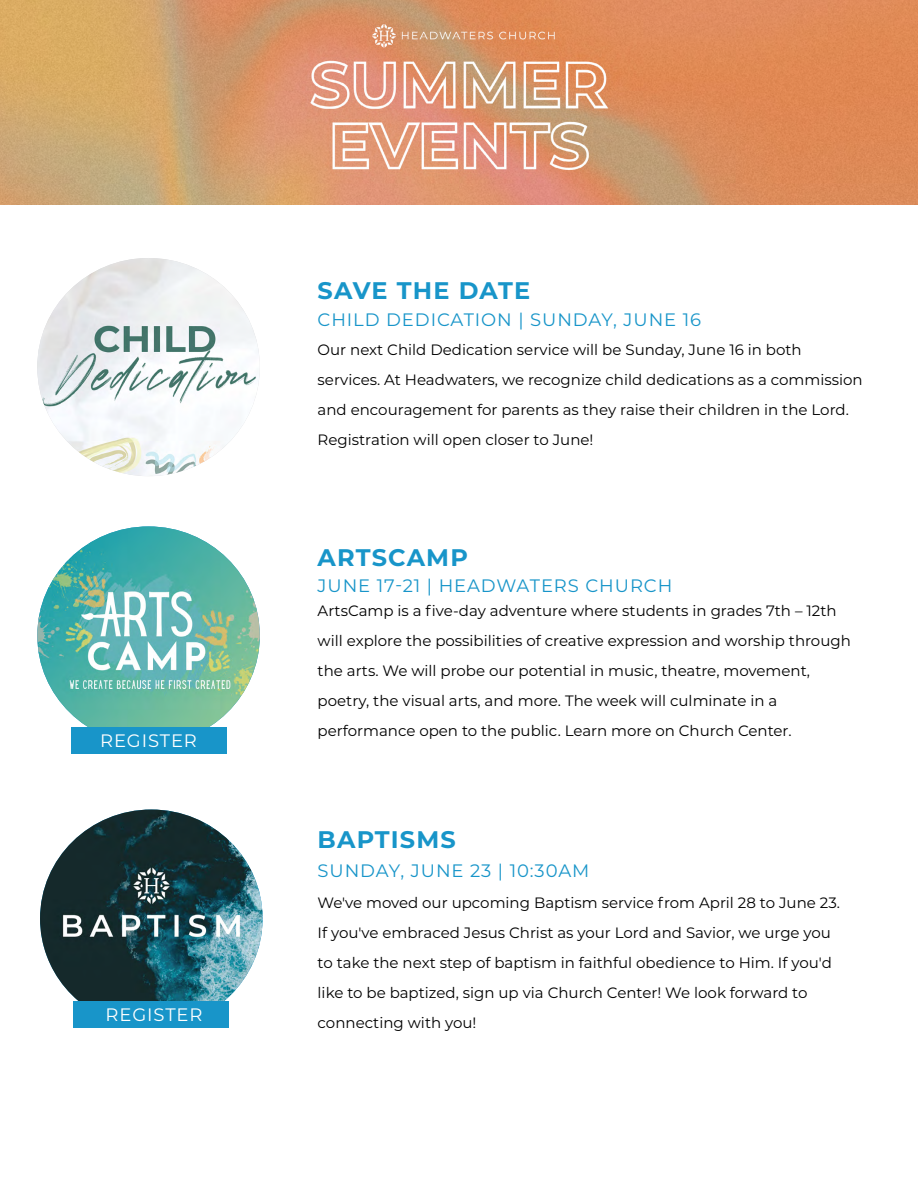
<style>
.page{position:relative;width:918px;height:1188px;background:#fff}
.page>*{position:absolute;margin:0;border:0;box-sizing:border-box;transform-origin:0 0}
.t1{font:700 24px "Montserrat";letter-spacing:.05em;color:#1895c9}
.t2{font:18px "Montserrat";letter-spacing:.05em;color:#1895c9}
.t3{font:18px "Montserrat";letter-spacing:.05em;color:#fff}
.t4{font:15px/30px "Montserrat";color:#000}
</style>
<div class="page">
<img style="left:0;top:0;width:918px;height:205px">
<img style="left:37px;top:526px;width:223px;height:219px">
<div style="left:71px;top:727px;width:155px;height:27px;background:#1895c9"></div>
<img style="left:40px;top:810px;width:223px;height:215px">
<div style="left:74px;top:1001px;width:155px;height:27px;background:#1895c9"></div>
<img style="left:37px;top:258px;width:223px;height:218px">
<p class="t3" style="left:100px;top:729px;width:98px">REGISTER</p>
<p class="t3" style="left:106px;top:1002px;width:98px">REGISTER</p>
<h1 class="t1" style="left:318px;top:273px;width:214px">SAVE THE DATE</h1>
<p class="t2" style="left:318px;top:307px;width:385px">CHILD DEDICATION | SUNDAY, JUNE 16</p>
<p class="t4" style="left:318px;top:335px;width:547px">Our next Child Dedication service will be Sunday, June 16 in both services. At Headwaters, we recognize child dedications as a commission and encouragement for parents as they raise their children in the Lord.<br>Registration will open closer to June!</p>
<h1 class="t1" style="left:318px;top:541px;width:152px">ARTSCAMP</h1>
<p class="t2" style="left:318px;top:574px;width:356px">JUNE 17-21 | HEADWATERS CHURCH</p>
<p class="t4" style="left:318px;top:596px;width:535px">ArtsCamp is a five-day adventure where students in grades 7th – 12th will explore the possibilities of creative expression and worship through the arts. We will probe our potential in music, theatre, movement, poetry, the visual arts, and more. The week will culminate in a performance open to the public. Learn more on Church Center.</p>
<h1 class="t1" style="left:318px;top:822px;width:140px">BAPTISMS</h1>
<p class="t2" style="left:318px;top:858px;width:273px">SUNDAY, JUNE 23 | 10:30AM</p>
<p class="t4" style="left:318px;top:887px;width:524px">We've moved our upcoming Baptism service from April 28 to June 23.<br>If you've embraced Jesus Christ as your Lord and Savior, we urge you to take the next step of baptism in faithful obedience to Him. If you'd like to be baptized, sign up via Church Center! We look forward to connecting with you!</p>
</div>
